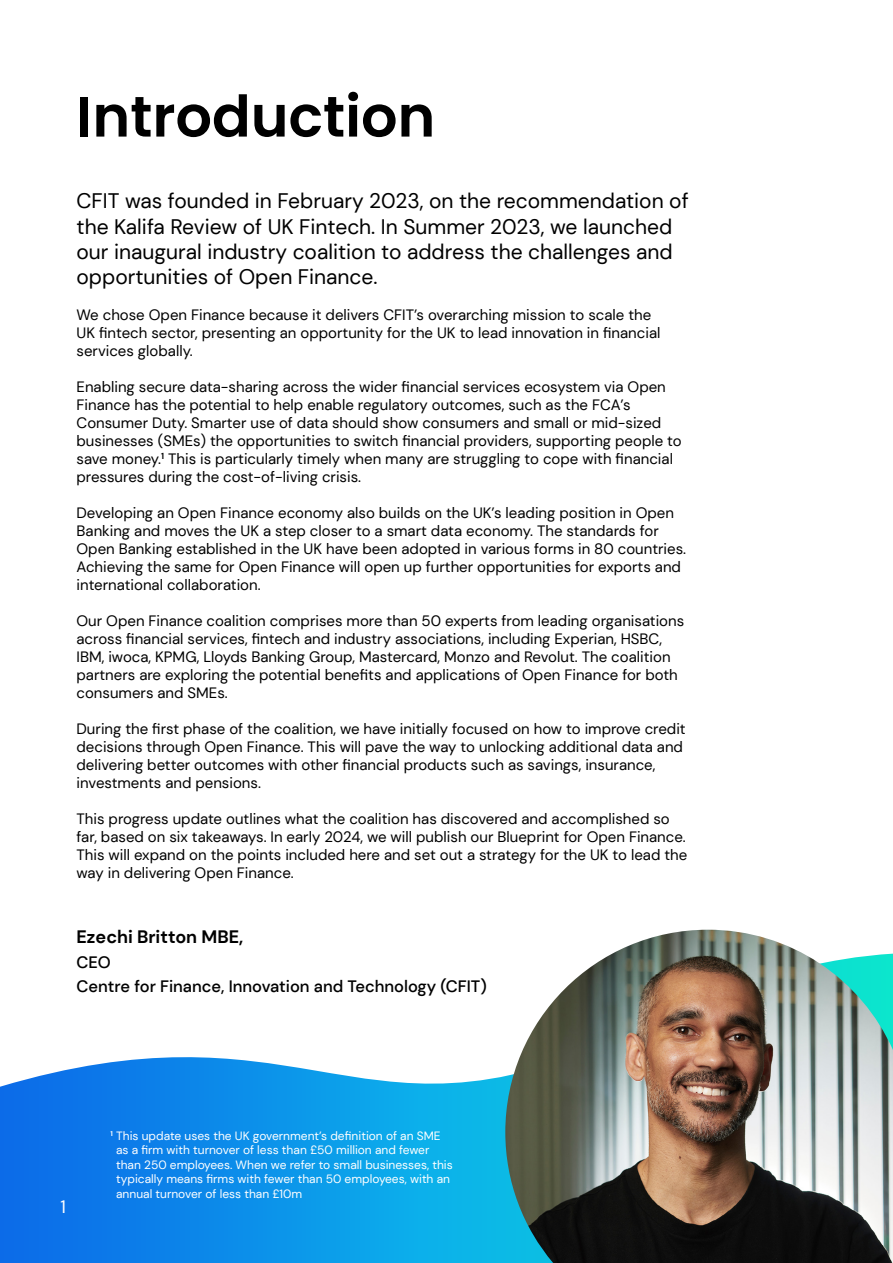
<style>
.page{position:relative;width:893px;height:1263px;background:#fff}
.page>*{position:absolute;margin:0;border:0;box-sizing:border-box;transform-origin:0 0}
.t1{font:600 57.15px "Poppins";color:#000}
.t2{font:21px/25.2px "DM Sans";color:#000}
.t3{font:700 18px "DM Sans";color:#000}
.t4{font:18px "DM Sans";color:#fff}
.t5{font:500 16.5px/24px "DM Sans";color:#000}
.t6{font:15px/18px "DM Sans";color:#000}
.t7{font:12px/14.4px "DM Sans";color:#fff}
</style>
<div class="page">
<svg style="left:0;top:1057px;width:505px;height:206px;background:#1c97ea"></svg>
<img style="left:505px;top:930px;width:388px;height:333px">
<h1 class="t1" style="left:77px;top:83px;width:360px">Introduction</h1>
<h2 class="t2" style="left:77px;top:188px;width:614px">CFIT was founded in February 2023, on the recommendation of the Kalifa Review of UK Fintech. In Summer 2023, we launched our inaugural industry coalition to address the challenges and opportunities of Open Finance.</h2>
<p class="t6" style="left:77px;top:306px;width:585px">We chose Open Finance because it delivers CFIT’s overarching mission to scale the<br>UK fintech sector, presenting an opportunity for the UK to lead innovation in financial services globally.</p>
<p class="t6" style="left:77px;top:378px;width:607px">Enabling secure data-sharing across the wider financial services ecosystem via Open Finance has the potential to help enable regulatory outcomes, such as the FCA’s Consumer Duty. Smarter use of data should show consumers and small or mid-sized businesses (SMEs) the opportunities to switch financial providers, supporting people to save money.<sup>1</sup> This is particularly timely when many are struggling to cope with financial pressures during the cost-of-living crisis.</p>
<p class="t6" style="left:77px;top:504px;width:611px">Developing an Open Finance economy also builds on the UK’s leading position in Open Banking and moves the UK a step closer to a smart data economy. The standards for Open Banking established in the UK have been adopted in various forms in 80 countries.<br>Achieving the same for Open Finance will open up further opportunities for exports and international collaboration.</p>
<p class="t6" style="left:77px;top:612px;width:609px">Our Open Finance coalition comprises more than 50 experts from leading organisations across financial services, fintech and industry associations, including Experian, HSBC, IBM, iwoca, KPMG, Lloyds Banking Group, Mastercard, Monzo and Revolut. The coalition partners are exploring the potential benefits and applications of Open Finance for both consumers and SMEs.</p>
<p class="t6" style="left:77px;top:720px;width:611px">During the first phase of the coalition, we have initially focused on how to improve credit decisions through Open Finance. This will pave the way to unlocking additional data and delivering better outcomes with other financial products such as savings, insurance, investments and pensions.</p>
<p class="t6" style="left:77px;top:810px;width:612px">This progress update outlines what the coalition has discovered and accomplished so far, based on six takeaways. In early 2024, we will publish our Blueprint for Open Finance.<br>This will expand on the points included here and set out a strategy for the UK to lead the way in delivering Open Finance.</p>
<p class="t3" style="left:77px;top:926px;width:168px">Ezechi Britton MBE,</p>
<p class="t5" style="left:77px;top:950px;width:412px">CEO<br>Centre for Finance, Innovation and Technology (CFIT)</p>
<p class="t4" style="left:60px;top:1195px;width:7px">1</p>
<p class="t7" style="left:116px;top:1129px;width:338px;text-indent:-6px"><sup>1</sup> This update uses the UK government’s definition of an SME as a firm with turnover of less than £50 million and fewer than 250 employees. When we refer to small businesses, this typically means firms with fewer than 50 employees, with an annual turnover of less than £10m</p>
</div>
